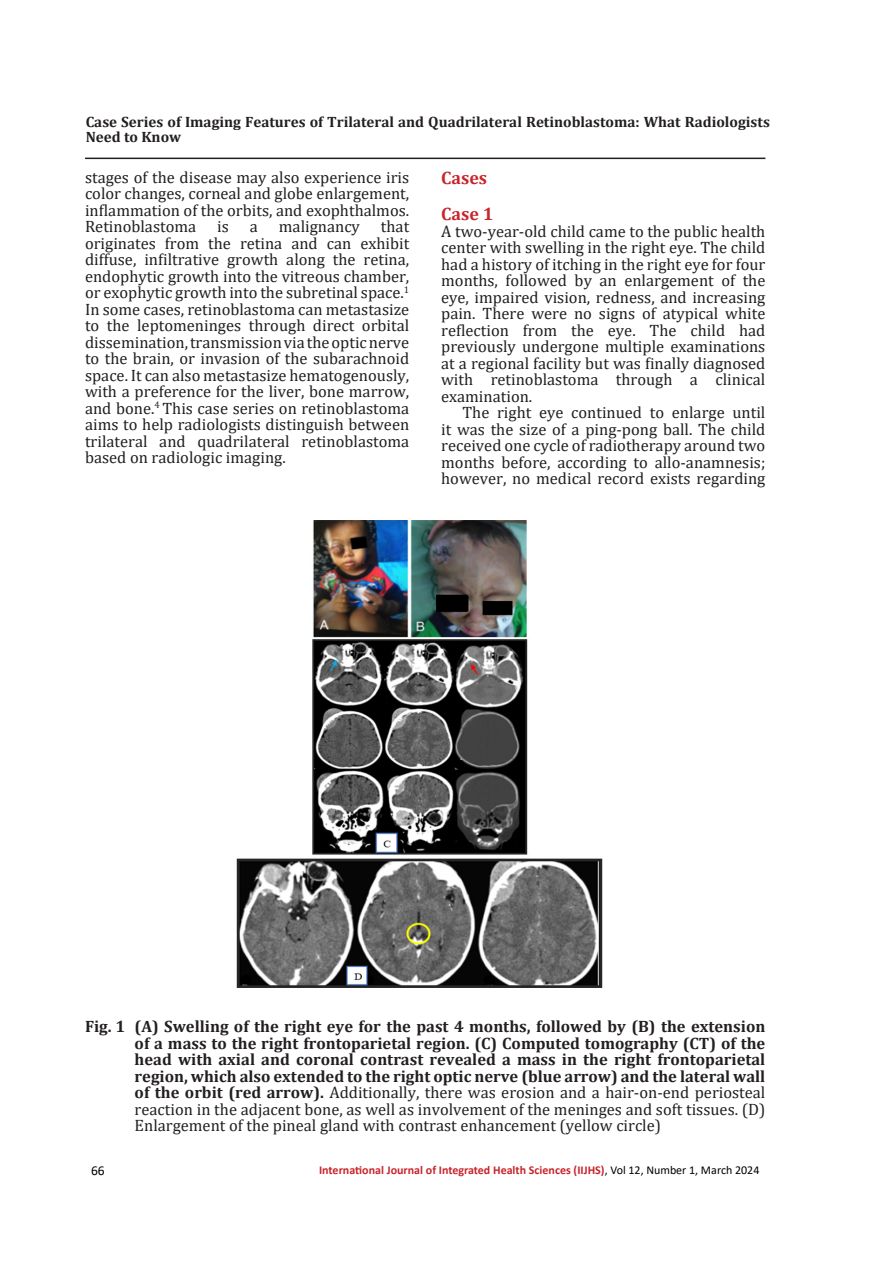
<style>
.page{position:relative;width:893px;height:1263px;background:#fff}
.page>*{position:absolute;margin:0;border:0;box-sizing:border-box;transform-origin:0 0}
.Sub_Judul{font:700 18px "Cambria";color:#c8242b}
.Isi_Artikel_0_5{font:16.5px/16.5px "Cambria";color:#231f20;text-align:justify}
.Judul_Gambar{font:700 16.5px/16.5px "Cambria";color:#231f20;text-align:justify}
.Isi_Artikel{font:16.5px/16.5px "Cambria";color:#231f20;text-align:justify}
.Header_Judul{font:700 15px/15px "Cambria";color:#231f20}
.t1{font:13.5px "Calibri";color:#000}
.t2{font:700 12px "Calibri";color:#c8242b}
.s1{font-weight:400}
.s2{font-weight:400;color:#000}
</style>
<div class="page">
<hr style="left:85px;top:158px;width:680px;height:1px;background:#231f20">
<img style="left:236px;top:520px;width:367px;height:468px">
<p class="Header_Judul" style="left:86px;top:114px;width:686px">Case Series of Imaging Features of Trilateral and Quadrilateral Retinoblastoma: What Radiologists<br>Need to Know</p>
<p class="Isi_Artikel_0_5" style="left:85px;top:169px;width:326px">stages of the disease may also experience iris color changes, corneal and globe enlargement, inflammation of the orbits, and exophthalmos.<br>Retinoblastoma</p>
<p class="Isi_Artikel_0_5" style="left:85px;top:218px;width:326px;text-indent:296px">that originates from the retina and can exhibit diffuse, infiltrative growth along the retina, endophytic growth into the vitreous chamber, or exophytic growth into the subretinal space.<sup>1<br></sup>In some cases, retinoblastoma can metastasize to the leptomeninges through direct orbital dissemination, transmission via the optic nerve to the brain, or invasion of the subarachnoid space. It can also metastasize hematogenously, with a preference for the liver, bone marrow, and bone.<sup>4</sup> This case series on retinoblastoma aims to help radiologists distinguish between trilateral and quadrilateral retinoblastoma based on radiologic imaging.</p>
<p class="Isi_Artikel_0_5" style="left:217px;top:218px;width:13px">is</p>
<p class="Isi_Artikel_0_5" style="left:250px;top:218px;width:10px">a</p>
<p class="Isi_Artikel_0_5" style="left:279px;top:218px;width:83px">malignancy</p>
<p class="Sub_Judul" style="left:441px;top:165px;width:48px">Cases</p>
<p class="Sub_Judul" style="left:441px;top:201px;width:54px">Case 1</p>
<p class="Isi_Artikel" style="left:441px;top:223px;width:326px">A two-year-old child came to the public health center with swelling in the right eye. The child had a history of itching in the right eye for four months, followed by an enlargement of the eye, impaired vision, redness, and increasing pain. There were no signs of atypical white reflection from the eye. The child had previously undergone multiple examinations at a regional facility but was finally diagnosed with retinoblastoma through a clinical examination.</p>
<p class="Isi_Artikel_0_5" style="left:441px;top:404px;width:326px;text-indent:21px">The right eye continued to enlarge until it was the size of a ping-pong ball. The child received one cycle of radiotherapy around two months before, according to allo-anamnesis; however, no medical record exists regarding</p>
<p class="Judul_Gambar" style="left:85px;top:1018px;width:42px">Fig. 1</p>
<p class="Judul_Gambar" style="left:135px;top:1018px;width:632px">(A) Swelling of the right eye for the past 4 months, followed by (B) the extension of a mass to the right frontoparietal region. (C) Computed tomography (CT) of the head with axial and coronal contrast revealed a mass in the right frontoparietal region, which also extended to the right optic nerve (blue arrow) and the lateral wall of the orbit (red arrow). <span class="s1">Additionally, there was erosion and a hair-on-end periosteal reaction in the adjacent bone, as well as involvement of the meninges and soft tissues. (D)<br>Enlargement of the pineal gland with contrast enhancement (yellow circle)</span></p>
<p class="t1" style="left:91px;top:1161px;width:15px">66</p>
<p class="t2" style="left:319px;top:1161px;width:442px">International Journal of Integrated Health Sciences (IIJHS)<span class="s2">, Vol 12, Number 1, March 2024</span></p>
</div>
